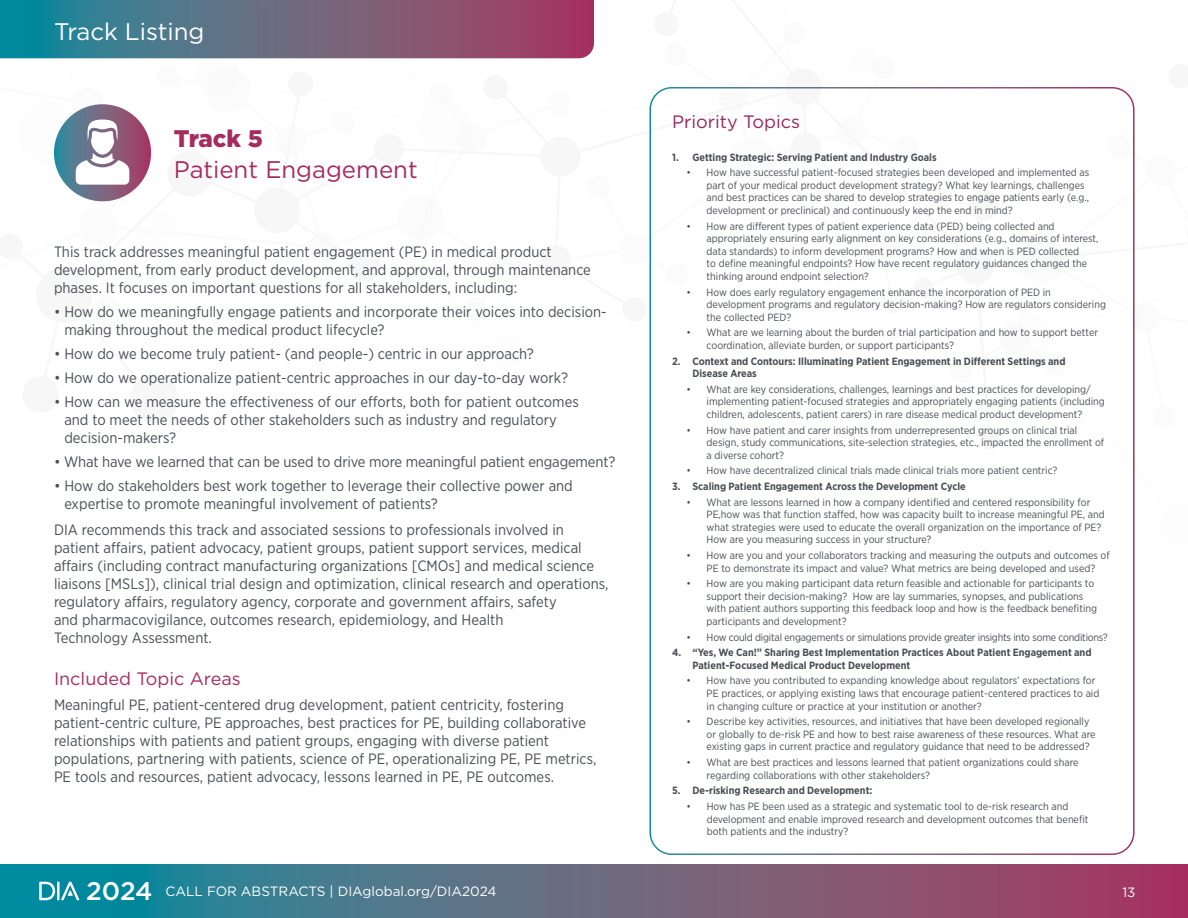
<style>
.page{position:relative;width:1188px;height:918px;background:#fff}
.page>*{position:absolute;margin:0;border:0;box-sizing:border-box;transform-origin:0 0}
.t1{font:24px "Gotham";color:#a62c60}
.t2{font:24px "Gotham";color:#fff}
.t3{font:900 24px "Gotham";letter-spacing:-.015em;color:#a62c60}
.t4{font:18px "Gotham";color:#a62c60}
.t5{font:18px "Gotham";color:#96275c}
.t6{font:15px/18px "Gotham Narrow";color:#4b4f55}
.t7{font:13.5px "Gotham";color:#fff}
.t8{font:10.5px/12.6px "Gotham Narrow";color:#4b4f55}
.t9{font:700 10.5px/12.6px "Gotham Narrow";color:#4b4f55}
.t10{font:10.5px "Gotham Narrow";letter-spacing:-.02em;color:#4b4f55}
.s1{font-weight:500;font-size:25.5px}
</style>
<div class="page">
<svg style="left:0;top:864px;width:1188px;height:54px;background:#626780"></svg>
<svg style="left:61px;top:882px;width:18px;height:18px"></svg>
<hr style="left:57px;top:882px;width:3px;height:18px;background:#fff">
<svg style="left:39px;top:882px;width:16px;height:18px"></svg>
<svg style="left:0;top:0;width:1132px;height:202px"></svg>
<svg style="left:54px;top:104px;width:97px;height:97px;background:#746682"></svg>
<svg style="left:76px;top:120px;width:53px;height:65px"></svg>
<h1 class="t2" style="left:54px;top:16px;width:152px">Track Listing</h1>
<h1 class="t3" style="left:174px;top:121px;width:90px">Track 5</h1>
<h1 class="t1" style="left:174px;top:154px;width:245px">Patient Engagement</h1>
<p class="t6" style="left:54px;top:242px;width:538px">This track addresses meaningful patient engagement (PE) in medical product development, from early product development, and approval, through maintenance phases. It focuses on important questions for all stakeholders, including:</p>
<h3 class="t6" style="left:64px;top:303px;width:544px;text-indent:-10px">• How do we meaningfully engage patients and incorporate their voices into decision&shy;making throughout the medical product lifecycle?</h3>
<h3 class="t6" style="left:54px;top:345px;width:481px">• How do we become truly patient- (and people-) centric in our approach?</h3>
<h3 class="t6" style="left:54px;top:369px;width:516px">• How do we operationalize patient-centric approaches in our day-to-day work?</h3>
<h3 class="t6" style="left:64px;top:393px;width:516px;text-indent:-10px">• How can we measure the effectiveness of our efforts, both for patient outcomes and to meet the needs of other stakeholders such as industry and regulatory decision-makers?</h3>
<h3 class="t6" style="left:54px;top:453px;width:563px">• What have we learned that can be used to drive more meaningful patient engagement?</h3>
<h3 class="t6" style="left:64px;top:477px;width:510px;text-indent:-10px">• How do stakeholders best work together to leverage their collective power and expertise to promote meaningful involvement of patients?</h3>
<p class="t6" style="left:54px;top:520px;width:556px">DIA recommends this track and associated sessions to professionals involved in patient affairs, patient advocacy, patient groups, patient support services, medical affairs (including contract manufacturing organizations [CMOs] and medical science liaisons [MSLs]), clinical trial design and optimization, clinical research and operations, regulatory affairs, regulatory agency, corporate and government affairs, safety<br>and pharmacovigilance, outcomes research, epidemiology, and Health<br>Technology Assessment.</p>
<h2 class="t4" style="left:54px;top:667px;width:188px">Included Topic Areas</h2>
<p class="t6" style="left:54px;top:695px;width:544px">Meaningful PE, patient-centered drug development, patient centricity, fostering patient-centric culture, PE approaches, best practices for PE, building collaborative relationships with patients and patient groups, engaging with diverse patient populations, partnering with patients, science of PE, operationalizing PE, PE metrics, PE tools and resources, patient advocacy, lessons learned in PE, PE outcomes.</p>
<h2 class="t5" style="left:672px;top:110px;width:129px">Priority Topics</h2>
<p class="t9" style="left:672px;top:151px;width:266px">1. Getting Strategic: Serving Patient and Industry Goals</p>
<p class="t8" style="left:707px;top:166px;width:384px;text-indent:-20px">• How have successful patient-focused strategies been developed and implemented as part of your medical product development strategy? What key learnings, challenges and best practices can be shared to develop strategies to engage patients early (e.g., development or preclinical) and continuously keep the end in mind?</p>
<p class="t8" style="left:707px;top:219px;width:393px;text-indent:-20px">• How are different types of patient experience data (PED) being collected and appropriately ensuring early alignment on key considerations (e.g., domains of interest, data standards) to inform development programs? How and when is PED collected<br>to define meaningful endpoints? How have recent regulatory guidances changed the thinking around endpoint selection?</p>
<p class="t8" style="left:707px;top:285px;width:401px;text-indent:-20px">• How does early regulatory engagement enhance the incorporation of PED in development programs and regulatory decision-making? How are regulators considering the collected PED?</p>
<p class="t8" style="left:707px;top:326px;width:393px;text-indent:-20px">• What are we learning about the burden of trial participation and how to support better coordination, alleviate burden, or support participants?</p>
<p class="t9" style="left:692px;top:355px;width:375px;text-indent:-20px">2. Context and Contours: Illuminating Patient Engagement in Different Settings and<br>Disease Areas</p>
<p class="t8" style="left:707px;top:383px;width:400px;text-indent:-20px">• What are key considerations, challenges, learnings and best practices for developing/ implementing patient-focused strategies and appropriately engaging patients (including children, adolescents, patient carers) in rare disease medical product development?</p>
<p class="t8" style="left:707px;top:423px;width:399px;text-indent:-20px">• How have patient and carer insights from underrepresented groups on clinical trial design, study communications, site-selection strategies, etc., impacted the enrollment of a diverse cohort?</p>
<p class="t8" style="left:686px;top:464px;width:373px">• How have decentralized clinical trials made clinical trials more patient centric?</p>
<p class="t9" style="left:672px;top:480px;width:295px">3. Scaling Patient Engagement Across the Development Cycle</p>
<p class="t8" style="left:707px;top:495px;width:400px;text-indent:-20px">• What are lessons learned in how a company identified and centered responsibility for PE,how was that function staffed, how was capacity built to increase meaningful PE, and what strategies were used to educate the overall organization on the importance of PE?<br>How are you measuring success in your structure?</p>
<p class="t8" style="left:686px;top:549px;width:425px;text-align:center">• How are you and your collaborators tracking and measuring the outputs and outcomes of<br>PE to demonstrate its impact and value? What metrics are being developed and used?</p>
<p class="t8" style="left:707px;top:577px;width:392px;text-indent:-20px">• How are you making participant data return feasible and actionable for participants to support their decision-making? How are lay summaries, synopses, and publications with patient authors supporting this feedback loop and how is the feedback benefiting participants and development?</p>
<p class="t10" style="left:686px;top:630px;width:423px">• How could digital engagements or simulations provide greater insights into some conditions?</p>
<p class="t9" style="left:692px;top:646px;width:401px;text-indent:-20px">4. “Yes, We Can!” Sharing Best Implementation Practices About Patient Engagement and<br>Patient-Focused Medical Product Development</p>
<p class="t8" style="left:707px;top:674px;width:394px;text-indent:-20px">• How have you contributed to expanding knowledge about regulators’ expectations for<br>PE practices, or applying existing laws that encourage patient-centered practices to aid in changing culture or practice at your institution or another?</p>
<p class="t8" style="left:707px;top:715px;width:390px;text-indent:-20px">• Describe key activities, resources, and initiatives that have been developed regionally or globally to de-risk PE and how to best raise awareness of these resources. What are existing gaps in current practice and regulatory guidance that need to be addressed?</p>
<p class="t8" style="left:707px;top:756px;width:373px;text-indent:-20px">• What are best practices and lessons learned that patient organizations could share regarding collaborations with other stakeholders?</p>
<p class="t9" style="left:672px;top:784px;width:202px">5. De-risking Research and Development:</p>
<p class="t8" style="left:707px;top:800px;width:383px;text-indent:-20px">• How has PE been used as a strategic and systematic tool to de-risk research and development and enable improved research and development outcomes that benefit both patients and the industry?</p>
<p class="t7" style="left:86px;top:883px;width:412px"><span class="s1">2024</span> CALL FOR ABSTRACTS | DIAglobal.org/DIA2024</p>
<p class="t7" style="left:1122px;top:883px;width:15px">13</p>
</div>
